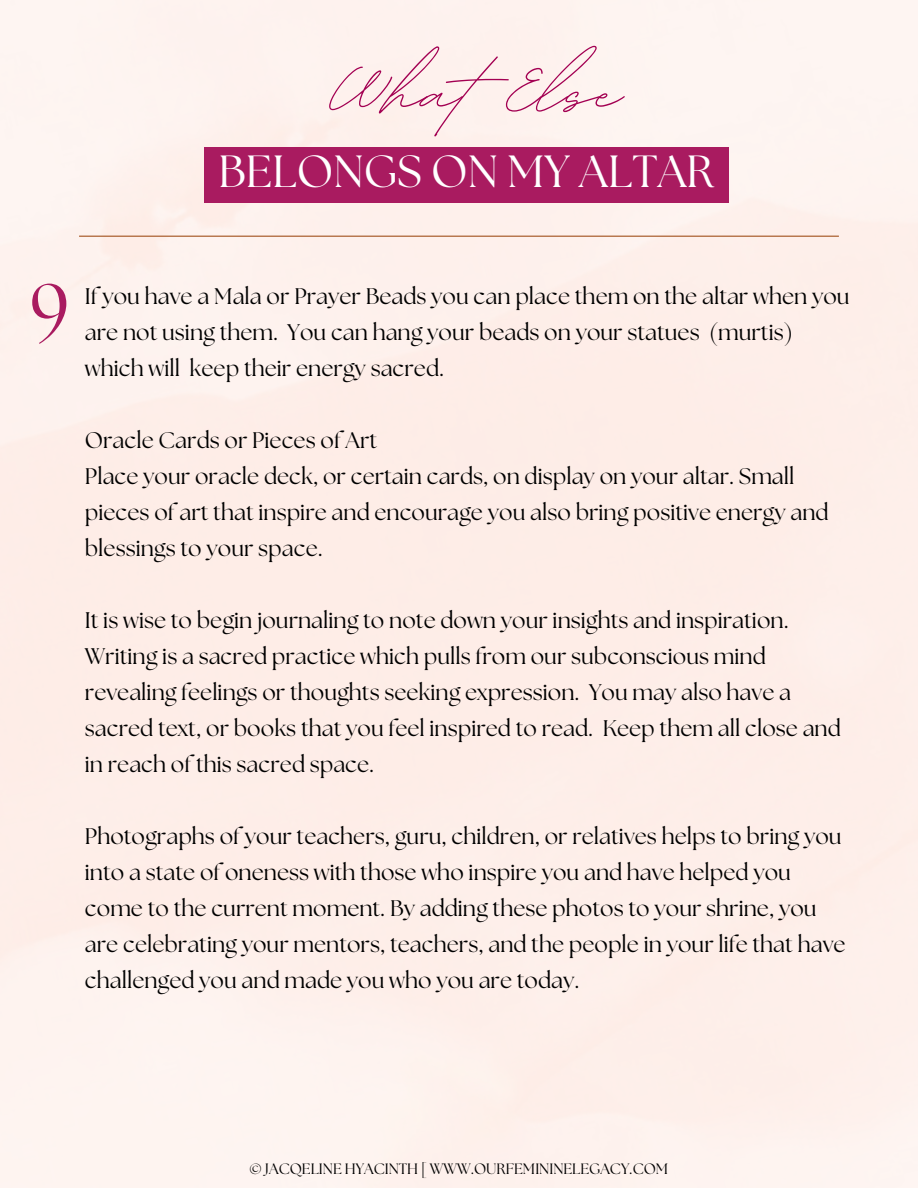
<style>
.page{position:relative;width:918px;height:1188px;background:#fff}
.page>*{position:absolute;margin:0;border:0;box-sizing:border-box;transform-origin:0 0}
.t1{font:118.2px "BD Script";letter-spacing:.005em;color:#a30052}
.t2{font:75px "The Seasons";color:#a91b60}
.t3{font:45px "The Seasons";color:#fff}
.t4{font:22.5px/36px "The Seasons";color:#000}
.t5{font:15px "The Seasons";color:#000}
</style>
<div class="page">
<hr style="left:79px;top:236px;width:760px;height:1px;background:#a2511d">
<div style="left:204px;top:147px;width:525px;height:56px;background:#a91b60"></div>
<h1 class="t1" style="left:327px;top:13px;width:296px">What Else</h1>
<h3 class="t3" style="left:218px;top:151px;width:497px">BELONGS ON MY ALTAR</h3>
<p class="t2" style="left:30px;top:277px;width:41px">9</p>
<p class="t4" style="left:85px;top:280px;width:766px">If you have a Mala or Prayer Beads you can place them on the altar when you are not using them. You can hang your beads on your statues (murtis) which will keep their energy sacred.</p>
<h3 class="t4" style="left:85px;top:424px;width:745px">Oracle Cards or Pieces of Art<br>Place your oracle deck, or certain cards, on display on your altar. Small pieces of art that inspire and encourage you also bring positive energy and blessings to your space.</h3>
<h3 class="t4" style="left:85px;top:604px;width:757px">It is wise to begin journaling to note down your insights and inspiration.<br>Writing is a sacred practice which pulls from our subconscious mind revealing feelings or thoughts seeking expression. You may also have a sacred text, or books that you feel inspired to read. Keep them all close and in reach of this sacred space.</h3>
<h3 class="t4" style="left:85px;top:820px;width:762px">Photographs of your teachers, guru, children, or relatives helps to bring you into a state of oneness with those who inspire you and have helped you come to the current moment. By adding these photos to your shrine, you are celebrating your mentors, teachers, and the people in your life that have challenged you and made you who you are today.</h3>
<p class="t5" style="left:250px;top:1162px;width:420px">© JACQELINE HYACINTH [ WWW.OURFEMININELEGACY.COM</p>
</div>
